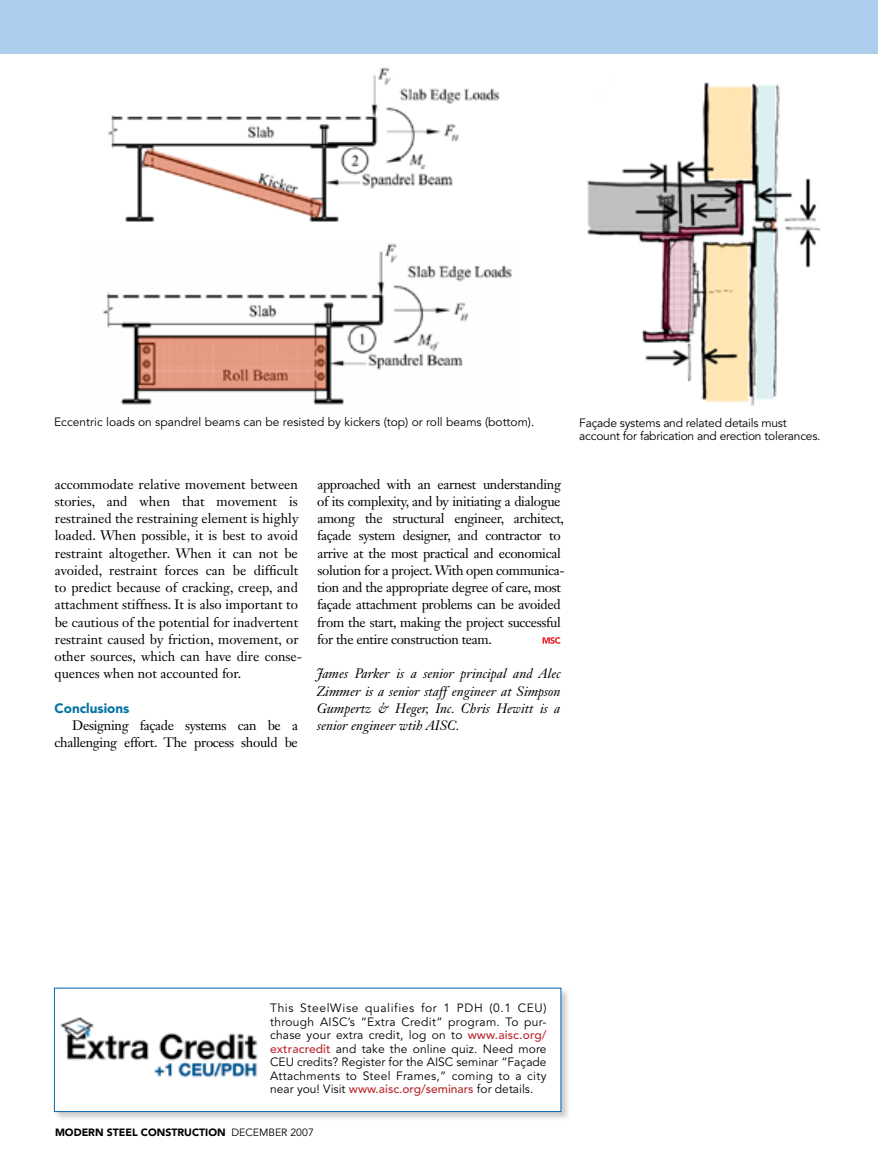
<style>
.page{position:relative;width:878px;height:1175px;background:#fff}
.page>*{position:absolute;margin:0;border:0;box-sizing:border-box;transform-origin:0 0}
.t1{font:13.5px/17.2px "Janson Text LT Std";letter-spacing:-.025em;color:#000;text-align:right}
.t2{font:13.5px/17.2px "Janson Text LT Std";color:#000}
.t3{font:italic 13.5px/17.2px "Janson Text LT Std";color:#000;text-align:justify}
.t4{font:900 13.5px "Avenir LT Std";color:#0374a2}
.t5{font:12px/13.5px "Avenir LT Std";letter-spacing:.015em;color:#000;text-align:justify}
.t6{font:12px/13.5px "Avenir LT Std";letter-spacing:-.02em;color:#000}
.t7{font:12px "Avenir LT Std";letter-spacing:.05em;color:#000}
.t8{font:900 10.5px "Avenir LT Std";color:#000}
.s1{font-weight:500;color:#b8292f}
.s2{font-weight:400}
</style>
<div class="page">
<svg style="left:542px;top:637px;width:18px;height:7px"></svg>
<div style="left:53px;top:987px;width:523px;height:139px;background:#000;opacity:.2"></div>
<div style="left:54px;top:987px;width:507px;height:125px;background:#fff;border:1px solid #0066b3"></div>
<img style="left:103px;top:243px;width:409px;height:162px">
<img style="left:108px;top:67px;width:392px;height:155px">
<img style="left:587px;top:82px;width:234px;height:324px">
<img style="left:60px;top:1017px;width:198px;height:61px">
<div style="left:0;top:0;width:878px;height:53px;background:#accdec"></div>
<p class="t5" style="left:54px;top:415px;width:482px">Eccentric loads on spandrel beams can be resisted by kickers (top) or roll beams (bottom).</p>
<p class="t2" style="left:54px;top:475px;width:249px">accommodate relative movement between stories, and when that movement is restrained the restraining element is highly loaded. When possible, it is best to avoid restraint altogether. When it can not be avoided, restraint forces can be difficult to predict because of cracking, creep, and attachment stiffness. It is also important to be cautious of the potential for inadvertent restraint caused by friction, movement, or other sources, which can have dire conse&shy;quences when not accounted for.</p>
<p class="t4" style="left:55px;top:700px;width:76px">Conclusions</p>
<p class="t1" style="left:54px;top:716px;width:245px">Designing façade systems can be a challenging effort. The process should be</p>
<p class="t1" style="left:317px;top:475px;width:249px;text-align:left">approached with an earnest understanding of its complexity, and by initiating a dialogue among the structural engineer, architect, façade system designer, and contractor to arrive at the most practical and economical solution for a project. With open communica&shy;tion and the appropriate degree of care, most façade attachment problems can be avoided from the start, making the project successful for the entire construction team.</p>
<p class="t3" style="left:316px;top:665px;width:246px">James Parker is a senior principal and Alec Zimmer is a senior staff engineer at Simpson Gumpertz &amp; Heger, Inc. Chris Hewitt is a senior engineer wtih AISC.</p>
<p class="t6" style="left:579px;top:416px;width:243px">Façade systems and related details must account for fabrication and erection tolerances.</p>
<p class="t7" style="left:270px;top:1001px;width:204px">This SteelWise qualifies for 1 PDH</p>
<p class="t5" style="left:489px;top:1001px;width:59px">(0.1 CEU)</p>
<p class="t5" style="left:270px;top:1015px;width:58px">through AISC</p>
<p class="t5" style="left:270px;top:1015px;width:278px;text-indent:78px">’s “Extra Credit” program. To pur&shy;chase your extra credit, log on to <span class="s1">www.aisc.org/ extracredit</span> and take the online quiz. N eed more CE U credits? Register for the AISC</p>
<p class="t5" style="left:270px;top:1055px;width:278px;text-indent:186px">seminar “Façade Attachments to Steel Frames,” coming to a city near you! Visit <span class="s1">www.aisc.org/seminars</span> for details.</p>
<p class="t8" style="left:55px;top:1125px;width:260px">MODERN STEEL CONSTRUCTION <span class="s2">december 2007</span></p>
</div>
